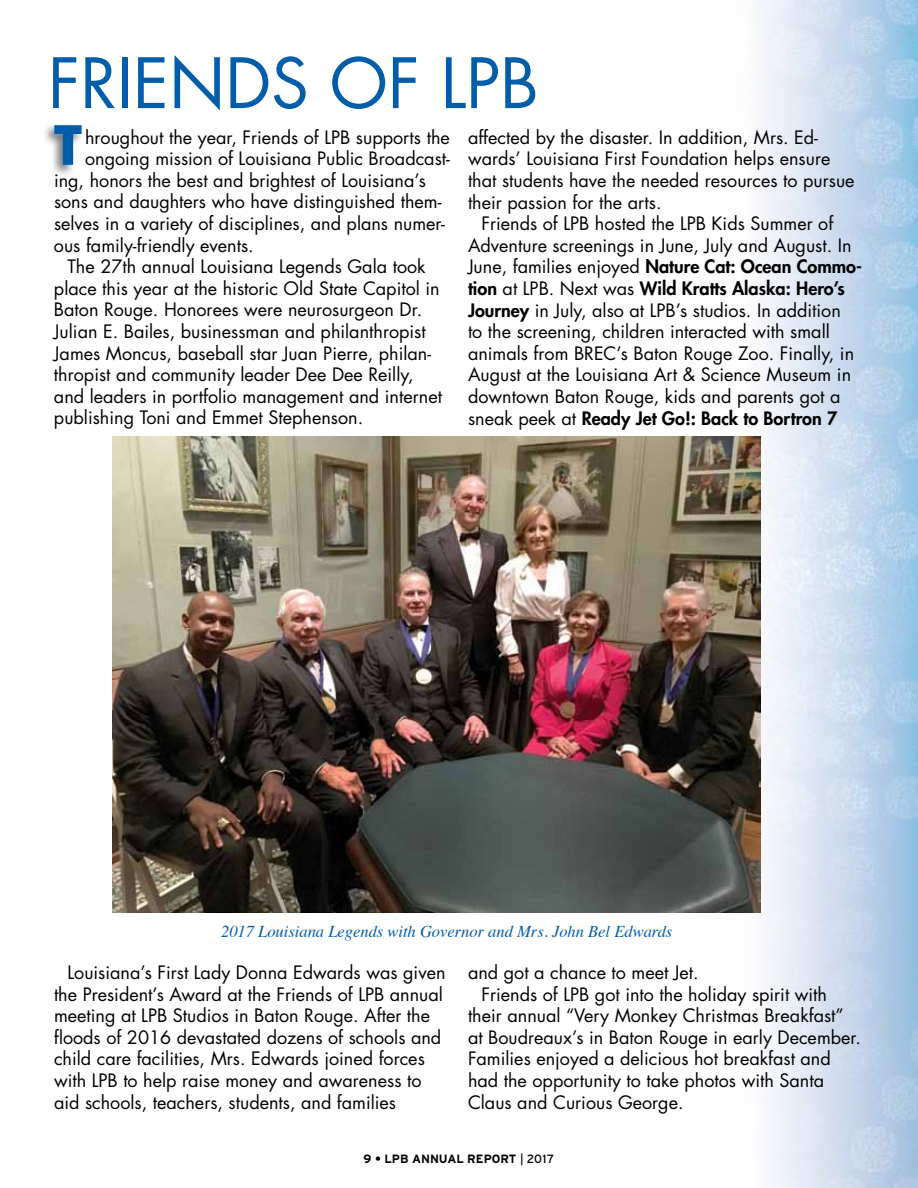
<style>
.page{position:relative;width:918px;height:1188px;background:#fff}
.page>*{position:absolute;margin:0;border:0;box-sizing:border-box;transform-origin:0 0}
.t1{font:67.5px "Futura";color:#005daa}
.t2{font:700 52.5px "Futura";color:#005daa}
.t3{font:18px/21.6px "Futura";color:#000}
.t4{font:italic 16.5px "Times";color:#005daa}
.t5{font:700 12px "PBS Explorer";color:#000}
.s1{font-weight:800}
.s2{font-weight:400}
</style>
<div class="page">
<img style="left:673px;top:0;width:245px;height:1188px">
<img style="left:112px;top:436px;width:648px;height:476px">
<div style="left:42px;top:122px;width:43px;height:55px;background:#000;opacity:.55"></div>
<h1 class="t1" style="left:48px;top:37px;width:492px">FRIENDS OF LPB</h1>
<p class="t3" style="left:85px;top:126px;width:366px">hroughout the year, Friends of LPB supports the</p>
<p class="t3" style="left:85px;top:147px;width:366px">ongoing mission of Louisiana Public Broadcast-</p>
<p class="t3" style="left:54px;top:169px;width:373px">ing, honors the best and brightest of Louisiana’s</p>
<p class="t3" style="left:54px;top:191px;width:389px">sons and daughters who have distinguished them-</p>
<p class="t3" style="left:54px;top:212px;width:393px">selves in a variety of disciplines, and plans numer-</p>
<p class="t3" style="left:54px;top:234px;width:201px">ous family-friendly events.</p>
<p class="t3" style="left:67px;top:255px;width:360px">The 27th annual Louisiana Legends Gala took</p>
<p class="t3" style="left:54px;top:277px;width:387px">place this year at the historic Old State Capitol in</p>
<p class="t3" style="left:54px;top:299px;width:370px">Baton Rouge. Honorees were neurosurgeon Dr.</p>
<p class="t3" style="left:54px;top:320px;width:373px">Julian E. Bailes, businessman and philanthropist</p>
<p class="t3" style="left:54px;top:342px;width:379px">James Moncus, baseball star Juan Pierre, philan-</p>
<p class="t3" style="left:54px;top:363px;width:361px">thropist and community leader Dee Dee Reilly,</p>
<p class="t3" style="left:54px;top:385px;width:390px">and leaders in portfolio management and internet</p>
<p class="t3" style="left:54px;top:407px;width:311px">publishing Toni and Emmet Stephenson.</p>
<h2 class="t2" style="left:54px;top:109px;width:29px">T</h2>
<p class="t3" style="left:468px;top:126px;width:388px">affected by the disaster. In addition, Mrs. Ed&shy;wards’ Louisiana First Foundation helps ensure that students have the needed resources to pursue their passion for the arts.</p>
<p class="t3" style="left:468px;top:213px;width:396px;text-indent:14px">Friends of LPB hosted the LPB Kids Summer of Adventure screenings in June, July and August. In June, families enjoyed <span class="s1">Nature Cat: Ocean Commo&shy;tion</span> at LPB. Next was <span class="s1">Wild Kratts Alaska: Hero’s Journey</span> in July, also at LPB’s studios. In addition<br>to the screening, children interacted with small animals from BREC’s Baton Rouge Zoo. Finally, in August at the Louisiana Art &amp; Science Museum in downtown Baton Rouge, kids and parents got a sneak peek at <span class="s1">Ready Jet Go!: Back to Bortron 7</span></p>
<p class="t4" style="left:221px;top:917px;width:453px">2017 Louisiana Legends with Governor and Mrs. John Bel Edwards</p>
<p class="t3" style="left:54px;top:961px;width:393px;text-indent:14px">Louisiana’s First Lady Donna Edwards was given the President’s Award at the Friends of LPB annual meeting at LPB Studios in Baton Rouge. After the floods of 2016 devastated dozens of schools and child care facilities, Mrs. Edwards joined forces with LPB to help raise money and awareness to aid schools, teachers, students, and families</p>
<p class="t3" style="left:468px;top:961px;width:232px">and got a chance to meet Jet.</p>
<p class="t3" style="left:482px;top:983px;width:347px">Friends of LPB got into the holiday spirit with</p>
<p class="t3" style="left:468px;top:1005px;width:377px">their annual “Very Monkey Christmas Breakfast”</p>
<p class="t3" style="left:468px;top:1026px;width:395px">at Boudreaux’s in Baton Rouge in early December.</p>
<p class="t3" style="left:468px;top:1048px;width:364px">Families enjoyed a delicious hot breakfast and</p>
<p class="t3" style="left:468px;top:1069px;width:358px">had the opportunity to take photos with Santa</p>
<p class="t3" style="left:468px;top:1091px;width:217px">Claus and Curious George.</p>
<p class="t5" style="left:364px;top:1152px;width:192px">9 • LPB ANNUAL REPORT <span class="s2">| 2017</span></p>
</div>
